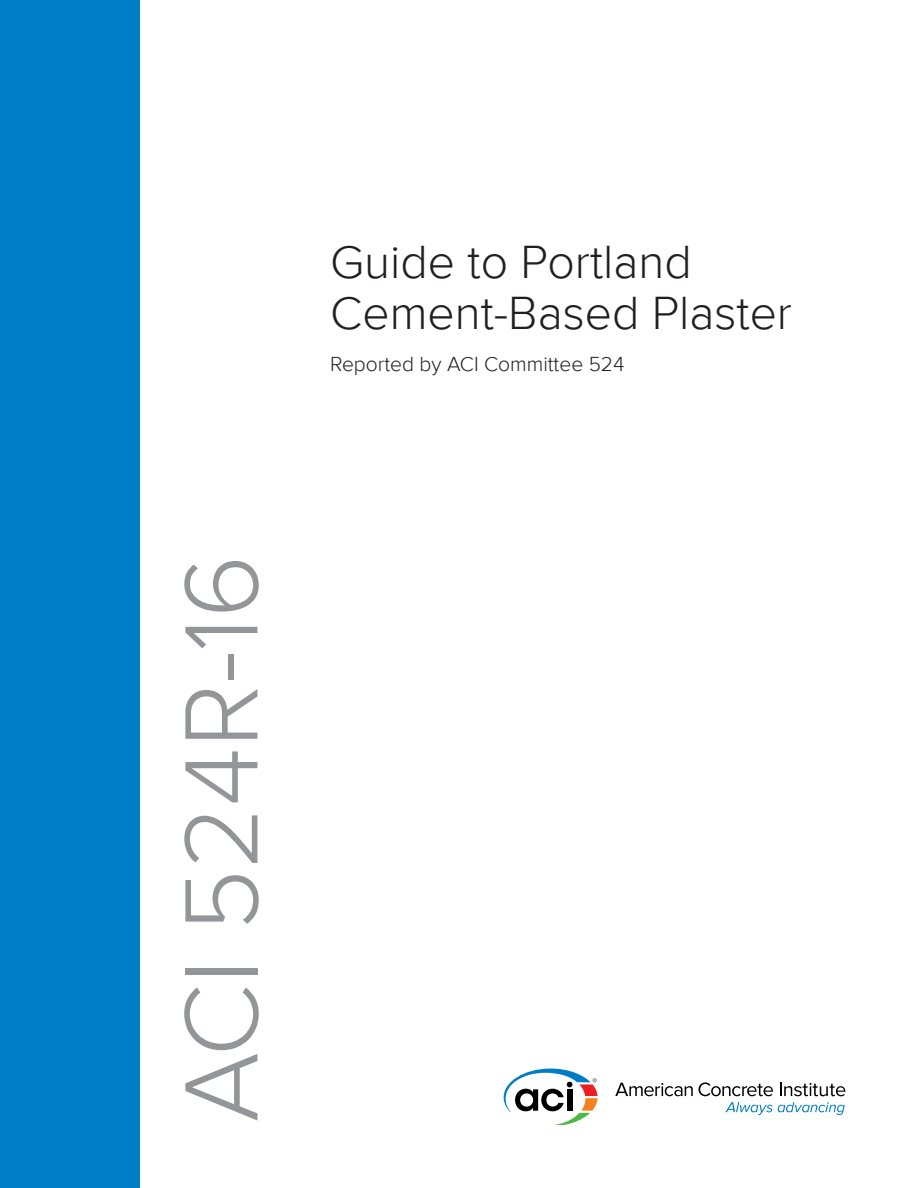
<style>
.page{position:relative;width:918px;height:1188px;background:#fff}
.page>*{position:absolute;margin:0;border:0;box-sizing:border-box;transform-origin:0 0}
.t1{font:300 108px "Proxima Nova";color:#939598}
.ARTICLE_TITLE{font:300 48px/51px "Proxima Nova";color:#231f20}
.t2{font:300 21px "Proxima Nova";color:#231f20}
</style>
<div class="page">
<div style="left:0;top:0;width:140px;height:1188px;background:#007ec5"></div>
<svg style="left:725px;top:1102px;width:120px;height:13px"></svg>
<svg style="left:615px;top:1082px;width:158px;height:14px"></svg>
<svg style="left:780px;top:1083px;width:65px;height:13px"></svg>
<svg style="left:504px;top:1069px;width:94px;height:55px"></svg>
<p class="ARTICLE_TITLE" style="left:330px;top:237px;width:463px">Guide to Portland<br>Cement-Based Plaster</p>
<p class="t2" style="left:330px;top:352px;width:296px">Reported by ACI Committee 524</p>
<p class="t1" style="left:159px;top:1122px;width:569px;rotate:-90deg">ACI 524R-16</p>
</div>
